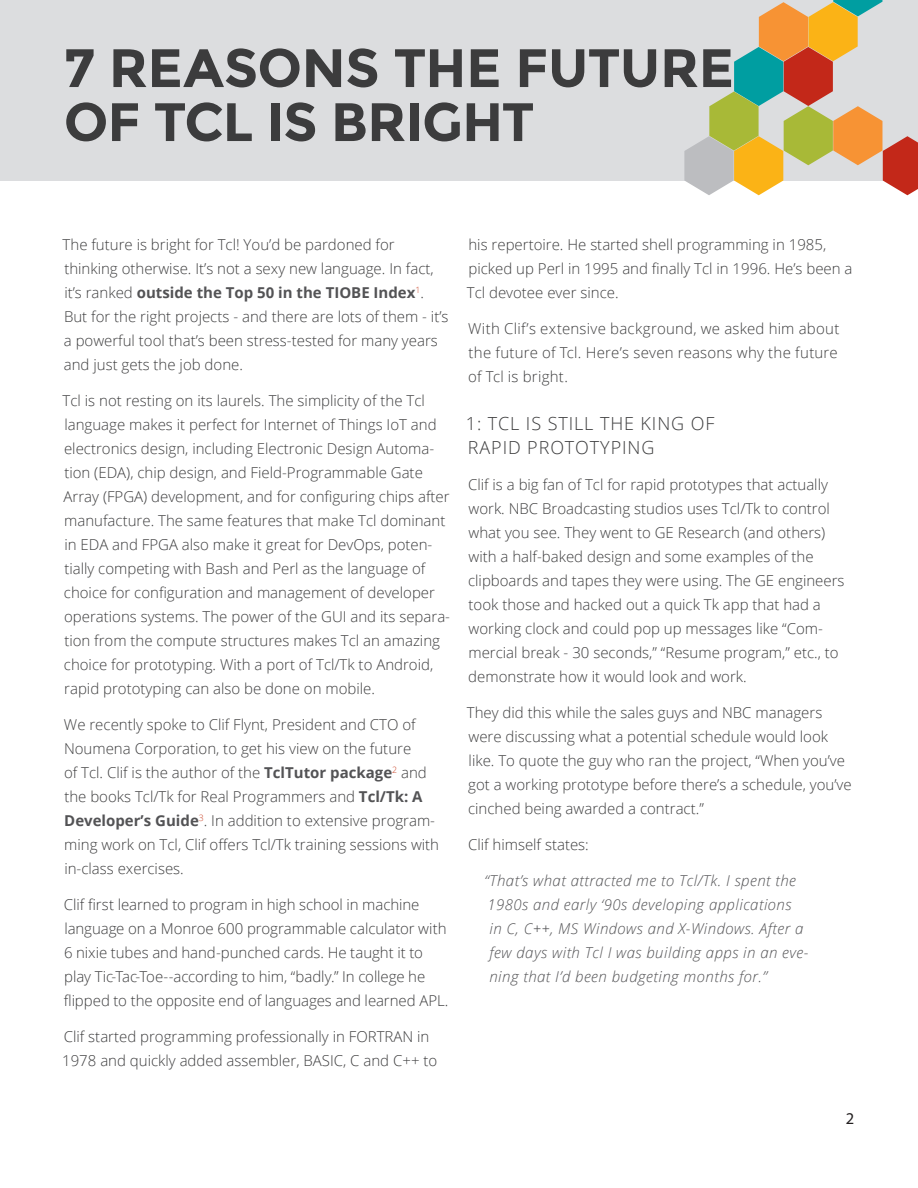
<style>
.page{position:relative;width:918px;height:1188px;background:#fff}
.page>*{position:absolute;margin:0;border:0;box-sizing:border-box;transform-origin:0 0}
.t1{font:700 54px/54px "Montserrat";letter-spacing:-.015em;color:#3c3c3d}
.heading_four{font:300 18px/24px "Open Sans";letter-spacing:.05em;color:#3c3c3d}
.t2{font:16.5px "Myriad Pro";color:#231f20}
.main_body{font:300 15px/24px "Open Sans";color:#3e3e3f}
.quoted_-_main_body{font:italic 300 15px/24px "Open Sans";letter-spacing:.03em;color:#535355}
.s1{font-weight:700;color:#535355}
</style>
<div class="page">
<div style="left:0;top:0;width:918px;height:180px;background:#dcdddf"></div>
<svg style="left:684px;top:0;width:234px;height:195px"></svg>
<h1 class="t1" style="left:64px;top:41px;width:672px">7 REASONS THE FUTURE<br>OF TCL IS BRIGHT</h1>
<p class="main_body" style="left:63px;top:232px;width:387px">The future is bright for Tcl! You’d be pardoned for thinking otherwise. It’s not a sexy new language. In fact, it’s ranked <span class="s1">outside the Top 50 in the TIOBE Index</span><sup>1</sup>.<br>But for the right projects - and there are lots of them - it’s a powerful tool that’s been stress-tested for many years and just gets the job done.</p>
<p class="main_body" style="left:63px;top:388px;width:389px">Tcl is not resting on its laurels. The simplicity of the Tcl language makes it perfect for Internet of Things IoT and electronics design, including Electronic Design Automa&shy;tion (EDA), chip design, and Field-Programmable Gate Array (FPGA) development, and for configuring chips after manufacture. The same features that make Tcl dominant in EDA and FPGA also make it great for DevOps, poten&shy;tially competing with Bash and Perl as the language of choice for configuration and management of developer operations systems. The power of the GUI and its separa&shy;tion from the compute structures makes Tcl an amazing choice for prototyping. With a port of Tcl/Tk to Android, rapid prototyping can also be done on mobile.</p>
<p class="main_body" style="left:64px;top:712px;width:377px">We recently spoke to Clif Flynt, President and CTO of Noumena Corporation, to get his view on the future<br>of Tcl. Clif is the author of the <span class="s1">TclTutor package</span><sup>2</sup> and the books Tcl/Tk for Real Programmers and <span class="s1">Tcl/Tk: A Developer’s Guide</span><sup>3</sup>. In addition to extensive program&shy;ming work on Tcl, Clif offers Tcl/Tk training sessions with in-class exercises.</p>
<p class="main_body" style="left:64px;top:892px;width:386px">Clif first learned to program in high school in machine language on a Monroe 600 programmable calculator with 6 nixie tubes and hand-punched cards. He taught it to play Tic-Tac-Toe--according to him, “badly.” In college he flipped to the opposite end of languages and learned APL.</p>
<p class="main_body" style="left:62px;top:1024px;width:377px">Clif started programming professionally in FORTRAN in<br>1978 and quickly added assembler, BASIC, C and C++ to</p>
<p class="main_body" style="left:467px;top:232px;width:387px">his repertoire. He started shell programming in 1985, picked up Perl in 1995 and finally Tcl in 1996. He’s been a<br>Tcl devotee ever since.</p>
<p class="main_body" style="left:468px;top:316px;width:373px;text-align:justify">With Clif’s extensive background, we asked him about the future of Tcl. Here’s seven reasons why the future of Tcl is bright.</p>
<p class="heading_four" style="left:466px;top:411px;width:250px">1: TCL IS STILL THE KING OF<br>RAPID PROTOTYPING</p>
<p class="main_body" style="left:468px;top:472px;width:378px">Clif is a big fan of Tcl for rapid prototypes that actually work. NBC Broadcasting studios uses Tcl/Tk to control what you see. They went to GE Research (and others) with a half-baked design and some examples of the clipboards and tapes they were using. The GE engineers took those and hacked out a quick Tk app that had a working clock and could pop up messages like “Com&shy;mercial break - 30 seconds,” “Resume program,” etc., to demonstrate how it would look and work.</p>
<p class="main_body" style="left:467px;top:700px;width:386px">They did this while the sales guys and NBC managers were discussing what a potential schedule would look like. To quote the guy who ran the project, “When you’ve got a working prototype before there’s a schedule, you’ve cinched being awarded a contract.”</p>
<p class="main_body" style="left:468px;top:832px;width:122px">Clif himself states:</p>
<p class="quoted_-_main_body" style="left:484px;top:868px;width:325px">“That’s what attracted me to Tcl/Tk. I spent the 1980s and early ‘90s developing applications<br>in C, C++, MS Windows and X-Windows. After a few days with Tcl I was building apps in an eve&shy;ning that I’d been budgeting months for.”</p>
<p class="t2" style="left:846px;top:1109px;width:10px">2</p>
</div>
